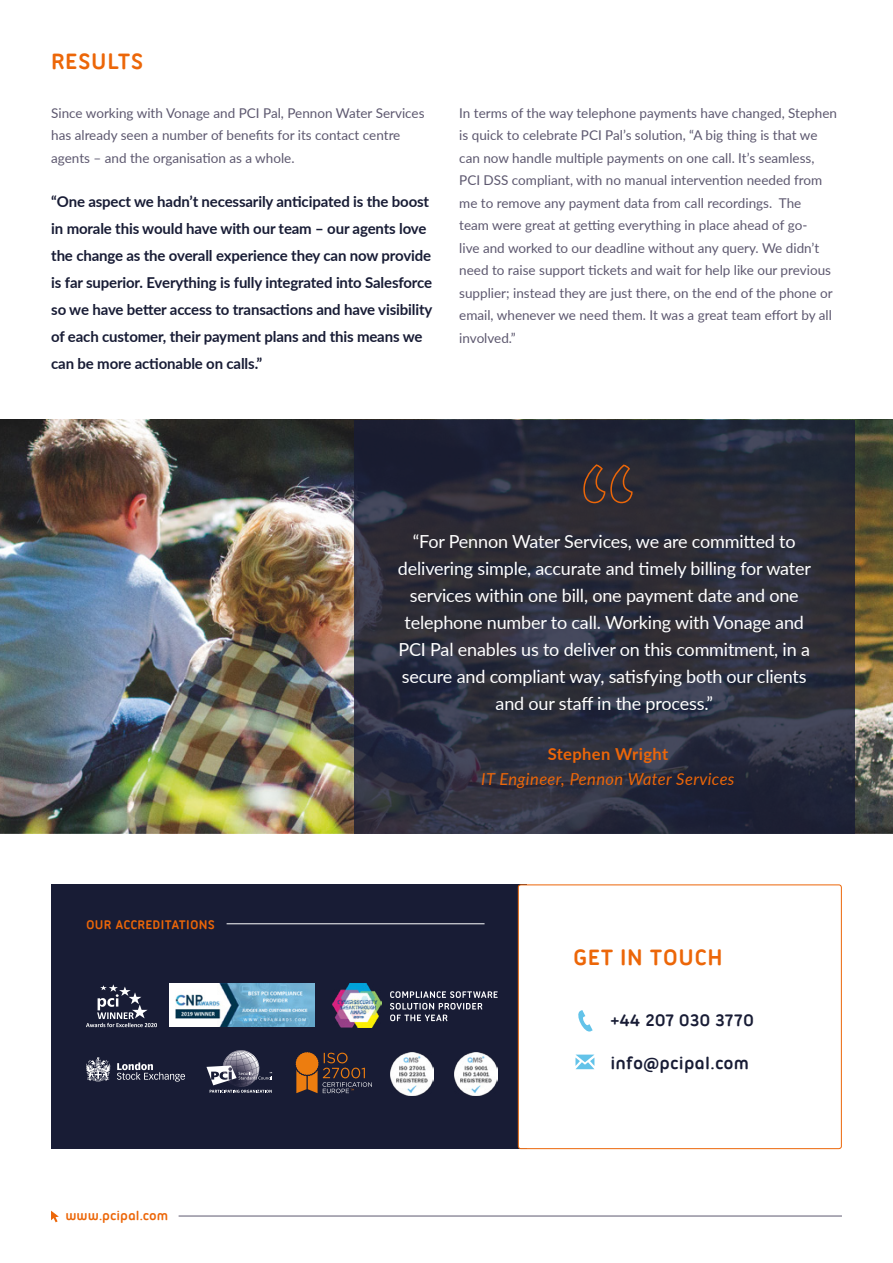
<style>
.page{position:relative;width:893px;height:1263px;background:#fff}
.page>*{position:absolute;margin:0;border:0;box-sizing:border-box;transform-origin:0 0}
.t1{font:700 24px "Ubuntu Titling";letter-spacing:.02em;color:#ec6608}
.t2{font:18px/27px "Lato";letter-spacing:-.01em;color:#fff;text-align:center}
.t3{font:700 18px "Ubuntu Titling";letter-spacing:.01em;color:#181c35}
.t4{font:italic 16.5px "Lato";letter-spacing:.025em;color:#ec6608}
.t5{font:700 16.5px "Lato";letter-spacing:.025em;color:#ec6608}
.t6{font:700 15px/27px "Lato";letter-spacing:-.01em;color:#181c35}
.t7{font:13.5px/22.5px "Lato";color:#5d586f}
.t8{font:700 13.5px "Ubuntu Titling";letter-spacing:.01em;color:#ec6608}
</style>
<div class="page">
<svg style="left:51px;top:1211px;width:8px;height:11px"></svg>
<hr style="left:179px;top:1216px;width:663px;height:1px;background:#5c5970">
<img style="left:0;top:420px;width:893px;height:413px">
<svg style="left:354px;top:420px;width:500px;height:413px"></svg>
<svg style="left:583px;top:463px;width:50px;height:41px"></svg>
<div style="left:51px;top:884px;width:476px;height:265px;background:#181c35"></div>
<div style="left:518px;top:885px;width:323px;height:264px;background:#fff;border-radius:3px"></div>
<div style="left:518px;top:884px;width:324px;height:265px;border:1px solid #ec6608;border-radius:3px"></div>
<svg style="left:575px;top:1054px;width:19px;height:15px"></svg>
<svg style="left:578px;top:1010px;width:15px;height:22px"></svg>
<hr style="left:227px;top:923px;width:258px;height:1px;background:#fff">
<svg style="left:86px;top:1057px;width:24px;height:25px"></svg>
<svg style="left:117px;top:1062px;width:68px;height:19px"></svg>
<svg style="left:206px;top:1050px;width:67px;height:43px"></svg>
<img style="left:169px;top:983px;width:146px;height:44px">
<img style="left:333px;top:983px;width:48px;height:45px">
<svg style="left:390px;top:991px;width:108px;height:30px"></svg>
<svg style="left:86px;top:984px;width:71px;height:43px"></svg>
<svg style="left:296px;top:1052px;width:76px;height:41px"></svg>
<img style="left:391px;top:1052px;width:43px;height:43px">
<img style="left:455px;top:1052px;width:42px;height:43px">
<h1 class="t1" style="left:51px;top:47px;width:94px">RESULTS</h1>
<p class="t7" style="left:51px;top:101px;width:375px">Since working with Vonage and PCI Pal, Pennon Water Services has already seen a number of benefits for its contact centre agents – and the organisation as a whole.</p>
<p class="t6" style="left:51px;top:187px;width:383px">“One aspect we hadn’t necessarily anticipated is the boost in morale this would have with our team – our agents love the change as the overall experience they can now provide is far superior. Everything is fully integrated into Salesforce so we have better access to transactions and have visibility of each customer, their payment plans and this means we can be more actionable on calls.”</p>
<p class="t7" style="left:459px;top:101px;width:379px">In terms of the way telephone payments have changed, Stephen is quick to celebrate PCI Pal’s solution, “A big thing is that we can now handle multiple payments on one call. It’s seamless, PCI DSS compliant, with no manual intervention needed from me to remove any payment data from call recordings. The<br>team were great at getting everything in place ahead of go-<br>live and worked to our deadline without any query. We didn’t need to raise support tickets and wait for help like our previous supplier; instead they are just there, on the end of the phone or email, whenever we need them. It was a great team effort by all involved.”</p>
<p class="t8" style="left:86px;top:916px;width:131px">OUR ACCREDITATIONS</p>
<p class="t8" style="left:65px;top:1208px;width:104px">www.pcipal.com</p>
<p class="t2" style="left:398px;top:527px;width:414px">“For Pennon Water Services, we are committed to delivering simple, accurate and timely billing for water services within one bill, one payment date and one telephone number to call. Working with Vonage and PCI Pal enables us to deliver on this commitment, in a secure and compliant way, satisfying both our clients and our staff in the process.”</p>
<p class="t5" style="left:548px;top:741px;width:122px">Stephen Wright</p>
<p class="t4" style="left:481px;top:767px;width:255px">IT Engineer, Pennon Water Services</p>
<h1 class="t1" style="left:573px;top:943px;width:151px">GET IN TOUCH</h1>
<h2 class="t3" style="left:610px;top:1009px;width:145px">+44 207 030 3770</h2>
<h2 class="t3" style="left:610px;top:1053px;width:140px">info@pcipal.com</h2>
</div>
